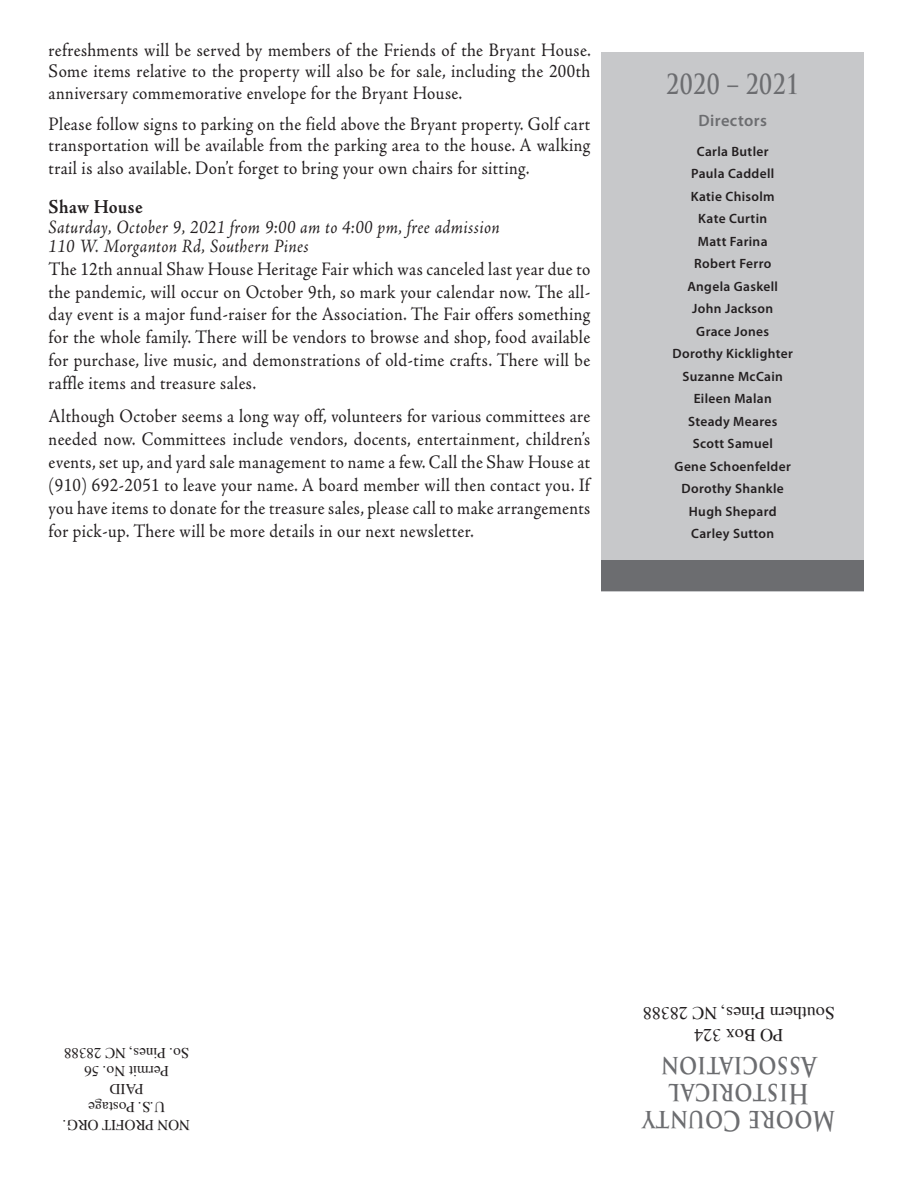
<style>
.page{position:relative;width:918px;height:1188px;background:#fff}
.page>*{position:absolute;margin:0;border:0;box-sizing:border-box;transform-origin:0 0}
.Boxes_Trajan{font:700 27px/27px "Trajan Pro";letter-spacing:.025em;color:#6c6d70;text-align:center;scale:.8 1}
.Body_Title{font:700 19.95px "Adobe Jenson Pro";letter-spacing:.025em;color:#231f20;scale:.9 1}
.Body{font:19.2px/23px "Adobe Jenson Pro";letter-spacing:.02em;color:#231f20;text-align:justify;scale:.9 1}
.Body_Date{font:italic 19.2px "Adobe Jenson Pro";letter-spacing:.02em;color:#231f20;scale:.9 1}
.t1{font:18px "Times";color:#231f20}
.Boxes_Trajan-2{font:600 16.5px "Myriad Pro";letter-spacing:.025em;color:#6c6d70}
.t2{font:15px "Times";color:#231f20}
.Boxes_9pt_More_Leadi{font:600 13.5px "Myriad Pro";letter-spacing:.025em;color:#231f20}
</style>
<div class="page">
<div style="left:602px;top:52px;width:262px;height:540px;background:#c7c8ca"></div>
<div style="left:602px;top:561px;width:262px;height:30px;background:#6c6d70"></div>
<p class="Body" style="left:49px;top:39px;width:604px;line-height:21.5px">refreshments will be served by members of the Friends of the Bryant House.<br>Some items relative to the property will also be for sale, including the 200th anniversary commemorative envelope for the Bryant House.</p>
<p class="Body" style="left:49px;top:113px;width:603px;line-height:22.2px">Please follow signs to parking on the field above the Bryant property. Golf cart transportation will be available from the parking area to the house. A walking trail is also available. Don’t forget to bring your own chairs for sitting.</p>
<p class="Body_Title" style="left:49px;top:196px;width:106px">Shaw House</p>
<p class="Body_Date" style="left:49px;top:216px;width:503px">Saturday, October 9, 2021 from 9:00 am to 4:00 pm, free admission</p>
<p class="Body_Date" style="left:49px;top:235px;width:290px">110 W. Morganton Rd, Southern Pines</p>
<p class="Body" style="left:49px;top:257px;width:603px">The 12th annual Shaw House Heritage Fair which was canceled last year due to the pandemic, will occur on October 9th, so mark your calendar now. The all&shy;day event is a major fund-raiser for the Association. The Fair offers something for the whole family. There will be vendors to browse and shop, food available for purchase, live music, and demonstrations of old-time crafts. There will be raffle items and treasure sales.</p>
<p class="Body" style="left:49px;top:405px;width:603px">Although October seems a long way off, volunteers for various committees are needed now. Committees include vendors, docents, entertainment, children’s events, set up, and yard sale management to name a few. Call the Shaw House at (910) 692-2051 to leave your name. A board member will then contact you. If you have items to donate for the treasure sales, please call to make arrangements for pick-up. There will be more details in our next newsletter.</p>
<p class="Boxes_Trajan" style="left:666px;top:71px;width:168px">2020 – 2021</p>
<p class="Boxes_Trajan-2" style="left:699px;top:110px;width:70px">Directors</p>
<p class="Boxes_9pt_More_Leadi" style="left:697px;top:143px;width:73px">Carla Butler</p>
<p class="Boxes_9pt_More_Leadi" style="left:691px;top:165px;width:85px">Paula Caddell</p>
<p class="Boxes_9pt_More_Leadi" style="left:691px;top:188px;width:85px">Katie Chisolm</p>
<p class="Boxes_9pt_More_Leadi" style="left:698px;top:210px;width:70px">Kate Curtin</p>
<p class="Boxes_9pt_More_Leadi" style="left:698px;top:233px;width:71px">Matt Farina</p>
<p class="Boxes_9pt_More_Leadi" style="left:694px;top:255px;width:79px">Robert Ferro</p>
<p class="Boxes_9pt_More_Leadi" style="left:687px;top:278px;width:92px">Angela Gaskell</p>
<p class="Boxes_9pt_More_Leadi" style="left:692px;top:300px;width:82px">John Jackson</p>
<p class="Boxes_9pt_More_Leadi" style="left:696px;top:323px;width:74px">Grace Jones</p>
<p class="Boxes_9pt_More_Leadi" style="left:673px;top:345px;width:122px">Dorothy Kicklighter</p>
<p class="Boxes_9pt_More_Leadi" style="left:683px;top:368px;width:102px">Suzanne McCain</p>
<p class="Boxes_9pt_More_Leadi" style="left:694px;top:390px;width:80px">Eileen Malan</p>
<p class="Boxes_9pt_More_Leadi" style="left:688px;top:413px;width:91px">Steady Meares</p>
<p class="Boxes_9pt_More_Leadi" style="left:693px;top:435px;width:82px">Scott Samuel</p>
<p class="Boxes_9pt_More_Leadi" style="left:675px;top:458px;width:118px">Gene Schoenfelder</p>
<p class="Boxes_9pt_More_Leadi" style="left:682px;top:480px;width:104px">Dorothy Shankle</p>
<p class="Boxes_9pt_More_Leadi" style="left:689px;top:503px;width:89px">Hugh Shepard</p>
<p class="Boxes_9pt_More_Leadi" style="left:691px;top:525px;width:84px">Carley Sutton</p>
<p class="t2" style="left:189px;top:1067px;width:127px;rotate:-180deg">So. Pines, NC 28388</p>
<p class="t2" style="left:169px;top:1085px;width:86px;rotate:-180deg">Permit No. 56</p>
<p class="t2" style="left:143px;top:1103px;width:35px;rotate:-180deg">PAID</p>
<p class="t2" style="left:165px;top:1121px;width:79px;rotate:-180deg">U.S. Postage</p>
<p class="t2" style="left:190px;top:1139px;width:128px;rotate:-180deg">NON PROFIT ORG.</p>
<p class="t1" style="left:835px;top:1030px;width:194px;rotate:-180deg">Southern Pines, NC 28388</p>
<p class="t1" style="left:783px;top:1052px;width:91px;rotate:-180deg">PO Box 324</p>
<p class="Boxes_Trajan" style="left:835px;top:1134px;width:243px;rotate:-180deg">Moore County<br>Historical<br>Association</p>
</div>
